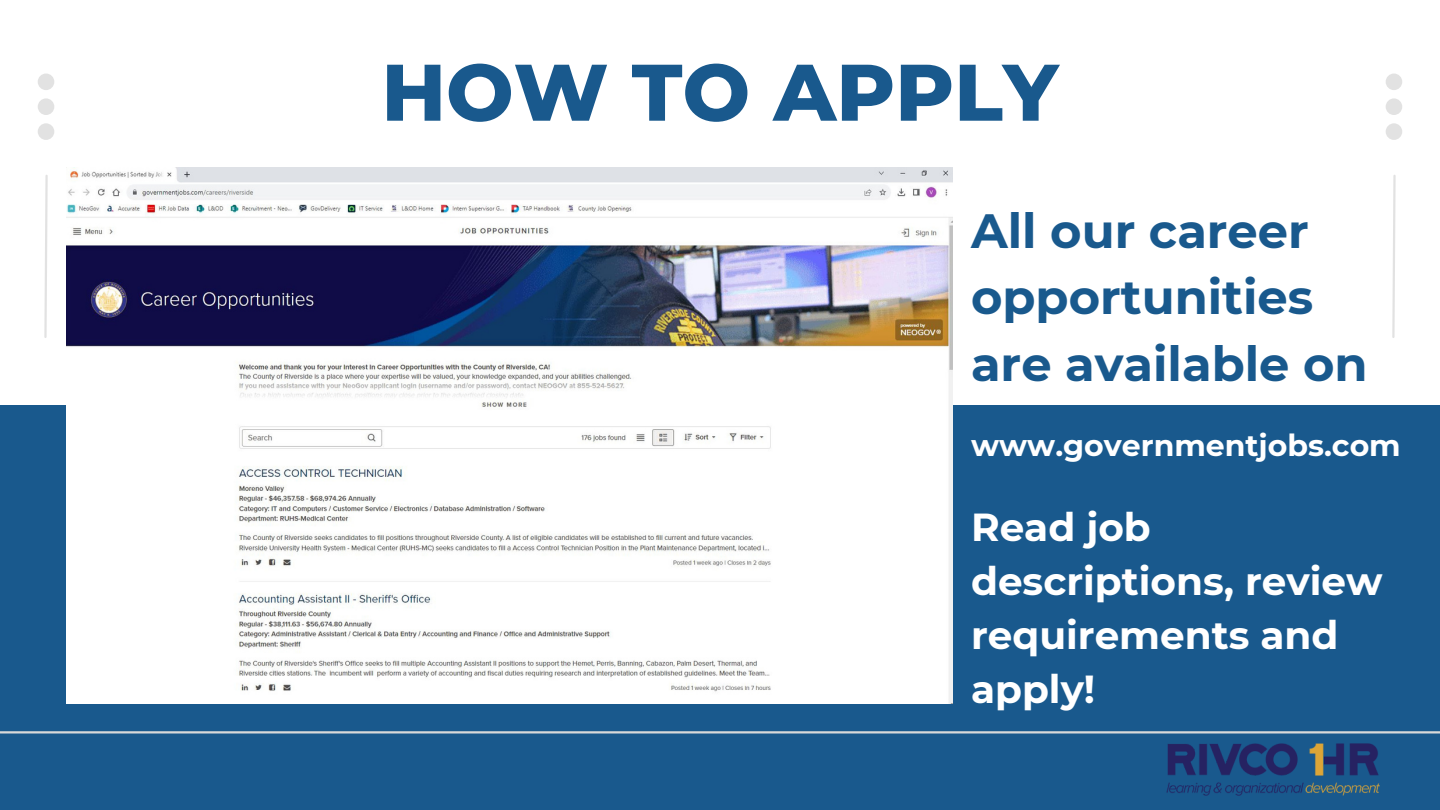
<style>
.page{position:relative;width:1440px;height:810px;background:#fff}
.page>*{position:absolute;margin:0;border:0;box-sizing:border-box;transform-origin:0 0}
.t1{font:800 80px "Montserrat";color:#19598d}
.t2{font:700 48px/66.8px "Montserrat";color:#19598d}
.t3{font:700 39px/54px "Montserrat";color:#fff}
.t4{font:700 30px "Montserrat";color:#fff}
</style>
<div class="page">
<div style="left:0;top:405px;width:1440px;height:405px;background:#19598d"></div>
<hr style="left:0;top:731px;width:1440px;height:3px;background:#d9d9d9">
<svg style="left:38px;top:74px;width:16px;height:66px"></svg>
<svg style="left:1386px;top:74px;width:16px;height:66px"></svg>
<svg style="left:44px;top:175px;width:4px;height:163px"></svg>
<svg style="left:1392px;top:175px;width:4px;height:163px"></svg>
<img style="left:1166px;top:743px;width:214px;height:53px">
<img style="left:67px;top:168px;width:885px;height:535px">
<p class="t1" style="left:382px;top:43px;width:678px">HOW TO APPLY</p>
<p class="t2" style="left:971px;top:197px;width:398px">All our career opportunities are available on</p>
<p class="t4" style="left:971px;top:427px;width:431px">www.governmentjobs.com</p>
<p class="t3" style="left:971px;top:500px;width:413px">Read job descriptions, review requirements and apply!</p>
</div>
